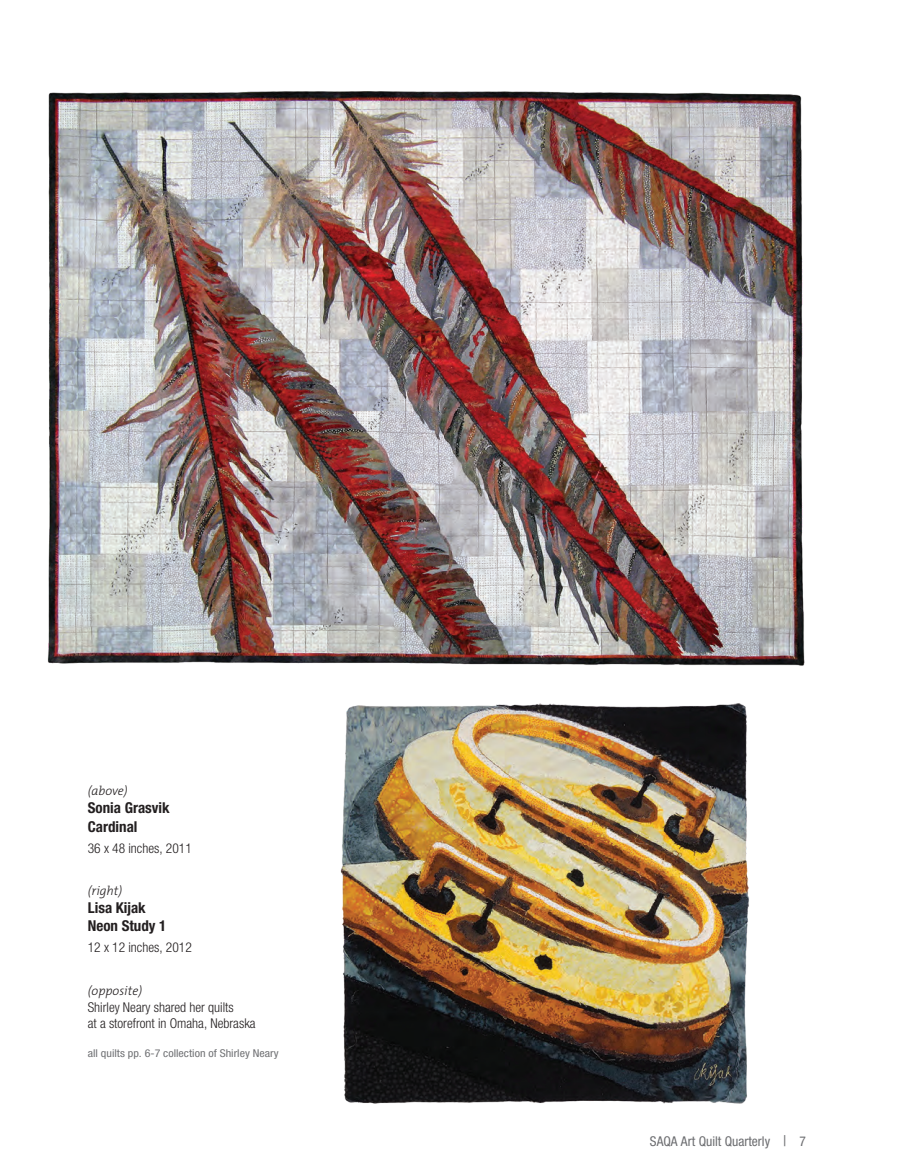
<style>
.page{position:relative;width:905px;height:1175px;background:#fff}
.page>*{position:absolute;margin:0;border:0;box-sizing:border-box;transform-origin:0 0}
._7__photo_caption_AQ{font:700 condensed 15px/18px "Helvetica Neue";color:#231f20}
._7__photo_caption_AQ-2{font:300 condensed 13.5px/16.5px "Helvetica Neue";color:#231f20}
.t1{font:condensed 13.5px "Helvetica Neue";color:#6c6d70}
._7__photo_caption_AQ-3{font:italic 300 12.75px "The Mix B3";color:#231f20}
.collection_descripti{font:condensed 10.8px "Helvetica Neue";color:#717275;scale:1.11 1}
.s1{font-size:15px}
</style>
<div class="page">
<img style="left:47px;top:91px;width:758px;height:575px">
<img style="left:340px;top:703px;width:409px;height:401px">
<p class="_7__photo_caption_AQ-3" style="left:88px;top:784px;width:41px">(above)</p>
<p class="_7__photo_caption_AQ" style="left:88px;top:799px;width:83px">Sonia Grasvik<br>Cardinal</p>
<p class="_7__photo_caption_AQ-2" style="left:88px;top:839px;width:106px">36 x 48 inches, 2011</p>
<p class="_7__photo_caption_AQ-3" style="left:88px;top:883px;width:36px">(right)</p>
<p class="_7__photo_caption_AQ" style="left:88px;top:898px;width:80px">Lisa Kijak<br>Neon Study 1</p>
<p class="_7__photo_caption_AQ-2" style="left:88px;top:938px;width:106px">12 x 12 inches, 2012</p>
<p class="_7__photo_caption_AQ-3" style="left:88px;top:984px;width:56px">(opposite)</p>
<p class="_7__photo_caption_AQ-2" style="left:88px;top:998px;width:169px">Shirley Neary shared her quilts<br>at a storefront in Omaha, Nebraska</p>
<p class="collection_descripti" style="left:88px;top:1046px;width:173px">all quilts pp. 6-7 collection of Shirley Neary</p>
<p class="t1" style="left:650px;top:1133px;width:157px">SAQA Art Quilt Quarterly <span class="s1">|</span> 7</p>
</div>
